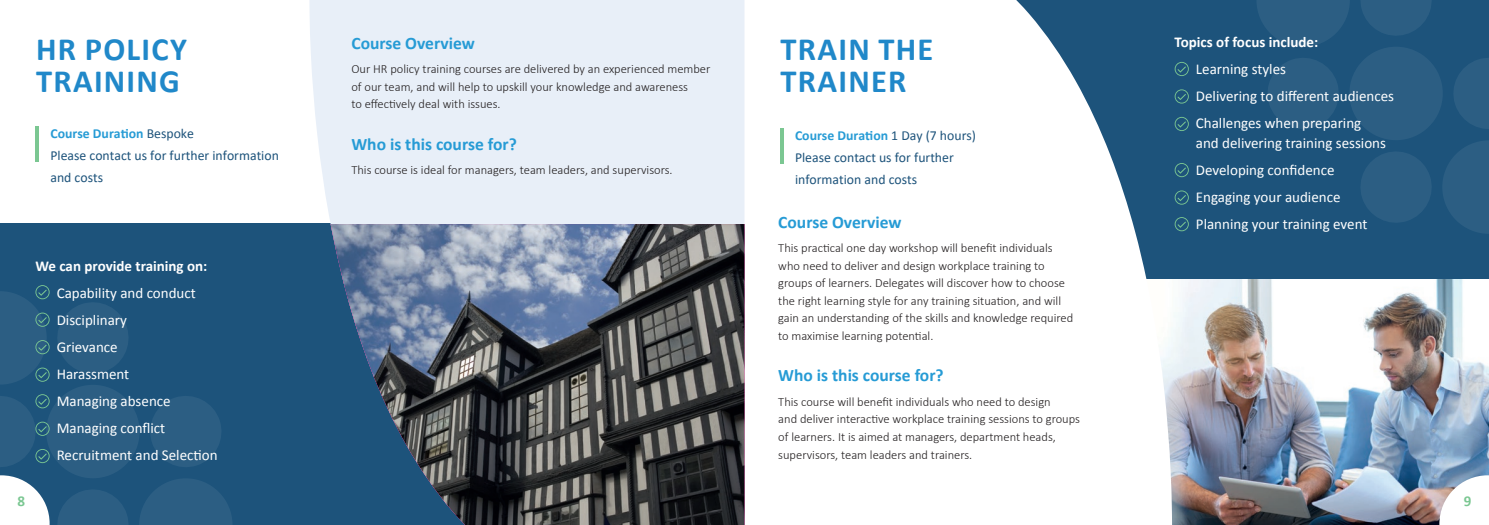
<style>
.page{position:relative;width:1489px;height:525px;background:#fff}
.page>*{position:absolute;margin:0;border:0;box-sizing:border-box;transform-origin:0 0}
.t1{font:700 32.5px/32.5px "Calibri";letter-spacing:.04em;color:#2088c9}
.t2{font:700 17.5px "Calibri";color:#269bd5}
.t3{font:15px/20px "Calibri";color:#fff}
.t4{font:700 15px "Calibri";color:#fff}
.t5{font:700 15px "Calibri";color:#7bc792}
.t6{font:13.75px/22.1px "Calibri";color:#1d537b}
.t7{font:300 12.5px/17.5px "Calibri";color:#231f20}
.s1{font-weight:700;color:#269bd5}
</style>
<div class="page">
<div style="left:994px;top:0;width:494px;height:524px;background:#1d537b"></div>
<img style="left:1171px;top:279px;width:317px;height:245px">
<svg style="left:744px;top:0;width:427px;height:524px"></svg>
<hr style="left:780px;top:128px;width:3px;height:35px;background:#7bc792">
<svg style="left:1361px;top:0;width:70px;height:36px"></svg>
<svg style="left:1257px;top:0;width:92px;height:47px"></svg>
<svg style="left:1454px;top:58px;width:34px;height:71px"></svg>
<svg style="left:1268px;top:58px;width:71px;height:71px"></svg>
<svg style="left:1361px;top:152px;width:70px;height:71px"></svg>
<div style="left:1349px;top:47px;width:93px;height:93px;background:#2c5e83;border-radius:50%"></div>
<svg style="left:1443px;top:141px;width:45px;height:92px"></svg>
<svg style="left:1174px;top:62px;width:14px;height:14px"></svg>
<svg style="left:1174px;top:89px;width:14px;height:14px"></svg>
<svg style="left:1174px;top:117px;width:14px;height:14px"></svg>
<svg style="left:1174px;top:163px;width:14px;height:14px"></svg>
<svg style="left:1174px;top:190px;width:14px;height:14px"></svg>
<svg style="left:1174px;top:217px;width:14px;height:14px"></svg>
<div style="left:0;top:224px;width:510px;height:300px;background:#1d537b"></div>
<svg style="left:150px;top:396px;width:71px;height:71px"></svg>
<div style="left:46px;top:384px;width:94px;height:94px;background:#2c5e83;border-radius:50%"></div>
<svg style="left:139px;top:479px;width:93px;height:45px"></svg>
<div style="left:309px;top:0;width:435px;height:224px;background:#e8eff8"></div>
<img style="left:330px;top:224px;width:414px;height:300px">
<hr style="left:35px;top:126px;width:4px;height:35px;background:#7bc792">
<svg style="left:1439px;top:475px;width:49px;height:49px;background:#e6e8ec"></svg>
<svg style="left:0;top:285px;width:128px;height:99px"></svg>
<svg style="left:0;top:391px;width:132px;height:133px"></svg>
<p class="t1" style="left:36px;top:33px;width:152px">HR POLICY<br>TRAINING</p>
<p class="t6" style="left:50px;top:122px;width:230px"><span class="s1">Course Duration</span> Bespoke<br>Please contact us for further information and costs</p>
<p class="t4" style="left:35px;top:256px;width:173px">We can provide training on:</p>
<p class="t3" style="left:57px;top:282px;width:141px">Capability and conduct</p>
<p class="t3" style="left:57px;top:310px;width:72px">Disciplinary</p>
<p class="t3" style="left:57px;top:337px;width:62px">Grievance</p>
<p class="t3" style="left:57px;top:364px;width:74px">Harassment</p>
<p class="t3" style="left:57px;top:391px;width:115px">Managing absence</p>
<p class="t3" style="left:57px;top:418px;width:110px">Managing conflict</p>
<p class="t3" style="left:57px;top:445px;width:162px">Recruitment and Selection</p>
<p class="t2" style="left:351px;top:32px;width:125px">Course Overview</p>
<p class="t7" style="left:351px;top:60px;width:360px">Our HR policy training courses are delivered by an experienced member of our team, and will help to upskill your knowledge and awareness<br>to effectively deal with issues.</p>
<p class="t2" style="left:351px;top:133px;width:167px">Who is this course for?</p>
<p class="t7" style="left:351px;top:161px;width:323px">This course is ideal for managers, team leaders, and supervisors.</p>
<p class="t1" style="left:780px;top:33px;width:154px">TRAIN THE<br>TRAINER</p>
<p class="t6" style="left:795px;top:124px;width:182px"><span class="s1">Course Duration</span> 1 Day (7 hours)<br>Please contact us for further information and costs</p>
<p class="t4" style="left:1174px;top:32px;width:145px">Topics of focus include:</p>
<p class="t3" style="left:1195px;top:59px;width:92px">Learning styles</p>
<p class="t3" style="left:1195px;top:86px;width:200px">Delivering to different audiences</p>
<p class="t3" style="left:1195px;top:113px;width:192px">Challenges when preparing and delivering training sessions</p>
<p class="t3" style="left:1195px;top:160px;width:140px">Developing confidence</p>
<p class="t3" style="left:1195px;top:187px;width:146px">Engaging your audience</p>
<p class="t2" style="left:778px;top:210px;width:125px">Course Overview</p>
<p class="t3" style="left:1195px;top:214px;width:173px">Planning your training event</p>
<p class="t7" style="left:778px;top:238px;width:296px">This practical one day workshop will benefit individuals who need to deliver and design workplace training to groups of learners. Delegates will discover how to choose the right learning style for any training situation, and will gain an understanding of the skills and knowledge required to maximise learning potential.</p>
<p class="t2" style="left:778px;top:364px;width:167px">Who is this course for?</p>
<p class="t7" style="left:778px;top:392px;width:303px">This course will benefit individuals who need to design<br>and deliver interactive workplace training sessions to groups of learners. It is aimed at managers, department heads, supervisors, team leaders and trainers.</p>
<p class="t5" style="left:17px;top:491px;width:9px">8</p>
<p class="t5" style="left:1463px;top:491px;width:9px">9</p>
</div>
